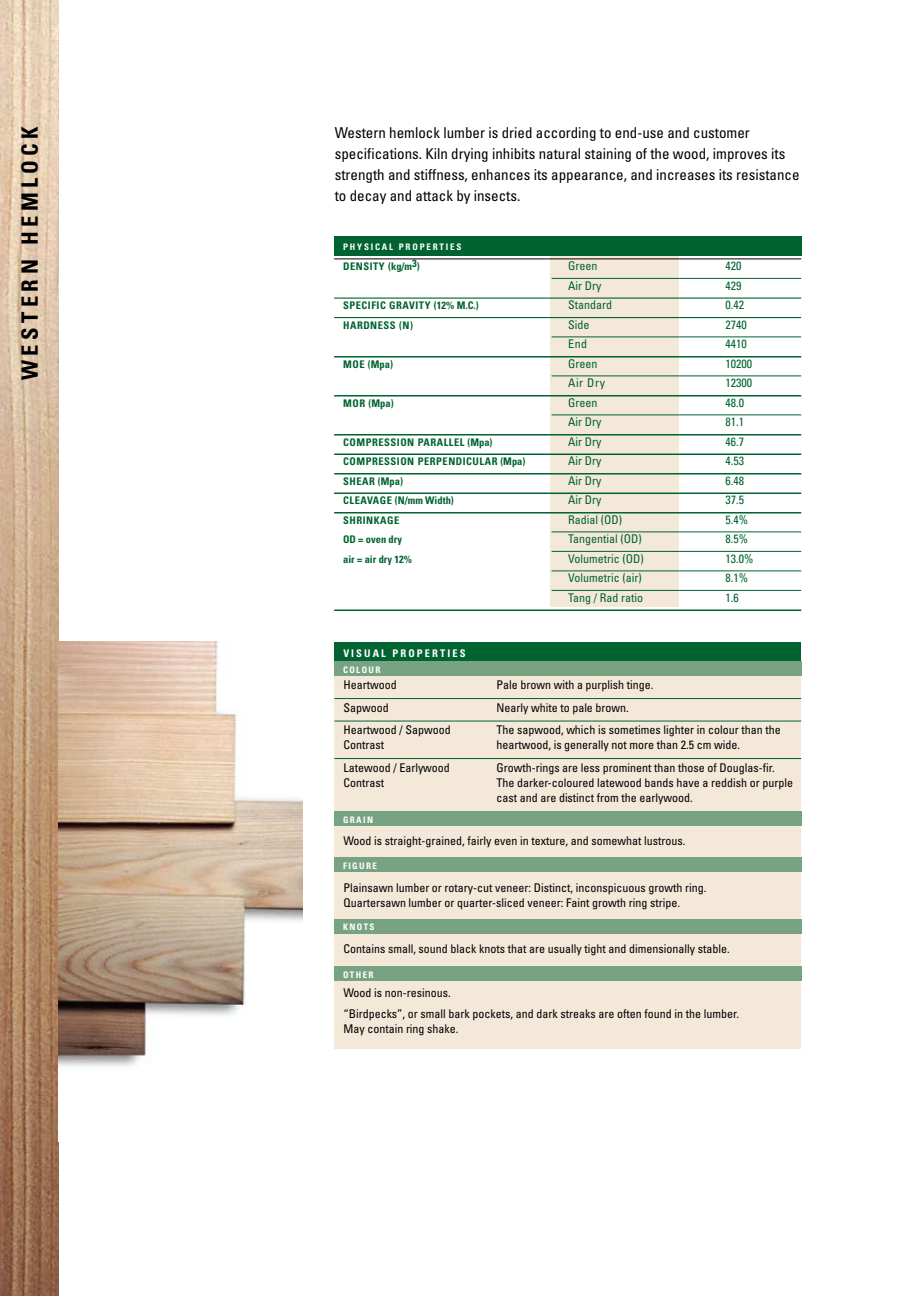
<style>
.page{position:relative;width:918px;height:1296px;background:#fff}
.page>*{position:absolute;margin:0;border:0;box-sizing:border-box;transform-origin:0 0}
.t1{font:700 condensed 22.5px "Univers";letter-spacing:.2em;color:#000}
.t2{font:condensed 15px/21px "Univers";color:#000}
.t3{font:condensed 12px/15px "Univers";color:#000}
.t4{font:condensed 12px "Univers";color:#006330}
.t5{font:700 condensed 10.5px "Univers";letter-spacing:.05em;color:#006330}
.t6{font:700 condensed 10.5px "Univers";letter-spacing:.015em;color:#006330}
.t7{font:700 condensed 10.5px "Univers";letter-spacing:.2em;color:#fff}
.t8{font:700 condensed 10.5px "Univers";color:#006330}
.t9{font:700 condensed 9px "Univers";letter-spacing:.15em;color:#fff}
.t10{font:700 condensed 9px "Univers";letter-spacing:.2em;color:#fff}
</style>
<div class="page">
<img style="left:0;top:0;width:58px;height:1296px">
<div style="left:551px;top:256px;width:128px;height:351px;background:#f4e8d9"></div>
<hr style="left:334px;top:259px;width:467px;height:1px;background:#000">
<hr style="left:552px;top:278px;width:249px;height:1px;background:#006330">
<hr style="left:334px;top:298px;width:467px;height:1px;background:#006330">
<hr style="left:334px;top:317px;width:467px;height:1px;background:#006330">
<hr style="left:552px;top:337px;width:249px;height:1px;background:#006330">
<hr style="left:334px;top:356px;width:467px;height:2px;background:#006330">
<hr style="left:552px;top:376px;width:249px;height:1px;background:#006330">
<hr style="left:334px;top:395px;width:467px;height:2px;background:#006330">
<hr style="left:552px;top:415px;width:249px;height:1px;background:#006330">
<hr style="left:334px;top:434px;width:467px;height:2px;background:#006330">
<hr style="left:334px;top:454px;width:467px;height:1px;background:#006330">
<hr style="left:334px;top:473px;width:467px;height:2px;background:#006330">
<hr style="left:334px;top:493px;width:467px;height:1px;background:#006330">
<hr style="left:334px;top:512px;width:467px;height:2px;background:#006330">
<hr style="left:552px;top:532px;width:249px;height:1px;background:#006330">
<hr style="left:552px;top:551px;width:249px;height:1px;background:#006330">
<hr style="left:552px;top:571px;width:249px;height:1px;background:#006330">
<hr style="left:552px;top:590px;width:249px;height:1px;background:#006330">
<hr style="left:334px;top:610px;width:467px;height:1px;background:#006330">
<div style="left:334px;top:236px;width:467px;height:19px;background:#006330"></div>
<div style="left:334px;top:661px;width:467px;height:387px;background:#f4e8d9"></div>
<hr style="left:334px;top:698px;width:467px;height:1px;background:#006330">
<hr style="left:334px;top:721px;width:467px;height:1px;background:#006330">
<hr style="left:334px;top:758px;width:467px;height:1px;background:#006330">
<div style="left:334px;top:642px;width:467px;height:19px;background:#006330"></div>
<div style="left:334px;top:661px;width:467px;height:15px;background:#77a382"></div>
<div style="left:334px;top:811px;width:467px;height:15px;background:#77a382"></div>
<div style="left:334px;top:857px;width:467px;height:15px;background:#77a382"></div>
<div style="left:334px;top:919px;width:467px;height:14px;background:#77a382"></div>
<div style="left:334px;top:966px;width:467px;height:15px;background:#77a382"></div>
<img style="left:58px;top:642px;width:245px;height:425px">
<h1 class="t1" style="left:16px;top:380px;width:256px;rotate:-90deg">WESTERN HEMLOCK</h1>
<p class="t2" style="left:335px;top:122px;width:466px">Western hemlock lumber is dried according to end-use and customer specifications. Kiln drying inhibits natural staining of the wood, improves its strength and stiffness, enhances its appearance, and increases its resistance to decay and attack by insects.</p>
<p class="t10" style="left:343px;top:241px;width:120px">PHYSICA L PROPERTI ES</p>
<p class="t5" style="left:343px;top:260px;width:78px">DENSITY (KG/M3)</p>
<p class="t4" style="left:568px;top:258px;width:31px">Green</p>
<p class="t4" style="left:726px;top:258px;width:17px">420</p>
<p class="t4" style="left:568px;top:278px;width:35px">Air Dry</p>
<p class="t4" style="left:726px;top:278px;width:17px">429</p>
<p class="t5" style="left:343px;top:299px;width:137px">SPECIFI C GRAVITY (12% M.C.)</p>
<p class="t4" style="left:568px;top:297px;width:46px">Standard</p>
<p class="t4" style="left:726px;top:297px;width:20px">0.42</p>
<p class="t5" style="left:343px;top:319px;width:71px">HARDNESS (N)</p>
<p class="t4" style="left:568px;top:317px;width:23px">Side</p>
<p class="t4" style="left:726px;top:317px;width:23px">2740</p>
<p class="t4" style="left:568px;top:336px;width:21px">End</p>
<p class="t4" style="left:726px;top:336px;width:23px">4410</p>
<p class="t5" style="left:334px;top:358px;width:9px">MOE</p>
<p class="t5" style="left:368px;top:358px;width:27px">(MPA)</p>
<p class="t4" style="left:568px;top:356px;width:31px">Green</p>
<p class="t4" style="left:726px;top:356px;width:28px">10200</p>
<p class="t4" style="left:568px;top:375px;width:38px">Air Dry</p>
<p class="t4" style="left:726px;top:375px;width:28px">12300</p>
<p class="t5" style="left:334px;top:397px;width:9px">MOR</p>
<p class="t5" style="left:369px;top:397px;width:27px">(MPA)</p>
<p class="t4" style="left:568px;top:395px;width:31px">Green</p>
<p class="t4" style="left:726px;top:395px;width:20px">48.0</p>
<p class="t4" style="left:568px;top:414px;width:35px">Air Dry</p>
<p class="t4" style="left:726px;top:414px;width:20px">81.1</p>
<p class="t5" style="left:343px;top:436px;width:151px">COMPRESSION PARALLEL (MPA)</p>
<p class="t4" style="left:568px;top:434px;width:35px">Air Dry</p>
<p class="t4" style="left:726px;top:434px;width:20px">46.7</p>
<p class="t5" style="left:334px;top:455px;width:193px">COMPRESSION PERPENDICULAR (MPA)</p>
<p class="t4" style="left:568px;top:453px;width:35px">Air Dry</p>
<p class="t4" style="left:726px;top:453px;width:20px">4.53</p>
<p class="t5" style="left:343px;top:475px;width:61px">SHEAR (MPA)</p>
<p class="t4" style="left:568px;top:473px;width:35px">Air Dry</p>
<p class="t4" style="left:726px;top:473px;width:20px">6.48</p>
<p class="t6" style="left:343px;top:494px;width:112px">CLEAVAG E (N/MM WIDTH)</p>
<p class="t4" style="left:568px;top:492px;width:35px">Air Dry</p>
<p class="t4" style="left:726px;top:492px;width:20px">37.5</p>
<p class="t5" style="left:343px;top:514px;width:58px">SHRINKAGE</p>
<p class="t4" style="left:568px;top:512px;width:55px">Radial (OD)</p>
<p class="t4" style="left:726px;top:512px;width:24px">5.4%</p>
<p class="t5" style="left:343px;top:533px;width:60px">OD = OVEN DRY</p>
<p class="t4" style="left:568px;top:531px;width:75px">Tangential (OD)</p>
<p class="t4" style="left:726px;top:531px;width:24px">8.5%</p>
<p class="t8" style="left:343px;top:553px;width:70px">AIR = AIR DRY 12%</p>
<p class="t4" style="left:568px;top:551px;width:77px">Volumetric (OD)</p>
<p class="t4" style="left:726px;top:551px;width:29px">13.0%</p>
<p class="t4" style="left:568px;top:570px;width:75px">Volumetric (air)</p>
<p class="t4" style="left:726px;top:570px;width:24px">8.1%</p>
<p class="t4" style="left:573px;top:590px;width:71px">ang / Rad ratio</p>
<p class="t4" style="left:726px;top:590px;width:15px">1.6</p>
<p class="t7" style="left:334px;top:647px;width:8px">VI</p>
<p class="t7" style="left:356px;top:647px;width:111px">SUA L PROPERTI ES</p>
<p class="t9" style="left:343px;top:664px;width:39px">COLOUR</p>
<p class="t3" style="left:343px;top:677px;width:55px">Heartwood</p>
<p class="t3" style="left:496px;top:677px;width:159px">Pale brown with a purplish tinge.</p>
<p class="t3" style="left:343px;top:700px;width:47px">Sapwood</p>
<p class="t3" style="left:496px;top:700px;width:134px">Nearly white to pale brown.</p>
<p class="t3" style="left:343px;top:722px;width:135px">Heartwood / Sapwood T</p>
<p class="t3" style="left:502px;top:722px;width:280px">he sapwood, which is sometimes lighter in colour than the</p>
<p class="t3" style="left:343px;top:737px;width:42px">Contrast</p>
<p class="t3" style="left:496px;top:737px;width:245px">heartwood, is generally not more than 2.5 cm wide.</p>
<p class="t3" style="left:334px;top:760px;width:117px">Latewood / Earlywood</p>
<p class="t3" style="left:496px;top:760px;width:280px">Growth-rings are less prominent than those of Douglas-fir.</p>
<p class="t3" style="left:343px;top:775px;width:42px">Contrast</p>
<p class="t3" style="left:496px;top:775px;width:298px">The darker-coloured latewood bands have a reddish or purple cast and are distinct from the earlywood.</p>
<p class="t3" style="left:343px;top:833px;width:344px">Wood is straight-grained, fairly even in texture, and somewhat lustrous.</p>
<p class="t3" style="left:343px;top:880px;width:365px">Plainsawn lumber or rotary-cut veneer: Distinct, inconspicuous growth ring.<br>Quartersawn lumber or quarter-sliced veneer: Faint growth ring stripe.</p>
<p class="t3" style="left:343px;top:941px;width:388px">Contains small, sound black knots that are usually tight and dimensionally stable.</p>
<p class="t3" style="left:343px;top:982px;width:397px;line-height:21px">Wood is non-resinous.<br>“Birdpecks”, or small bark pockets, and dark streaks are often found in the lumber.</p>
<p class="t3" style="left:343px;top:1021px;width:117px">May contain ring shake.</p>
<p class="t9" style="left:334px;top:814px;width:40px">GRAIN</p>
<p class="t9" style="left:343px;top:860px;width:35px">FIGURE</p>
<p class="t9" style="left:334px;top:922px;width:42px">KNOTS</p>
<p class="t9" style="left:343px;top:969px;width:32px">OTHER</p>
</div>
